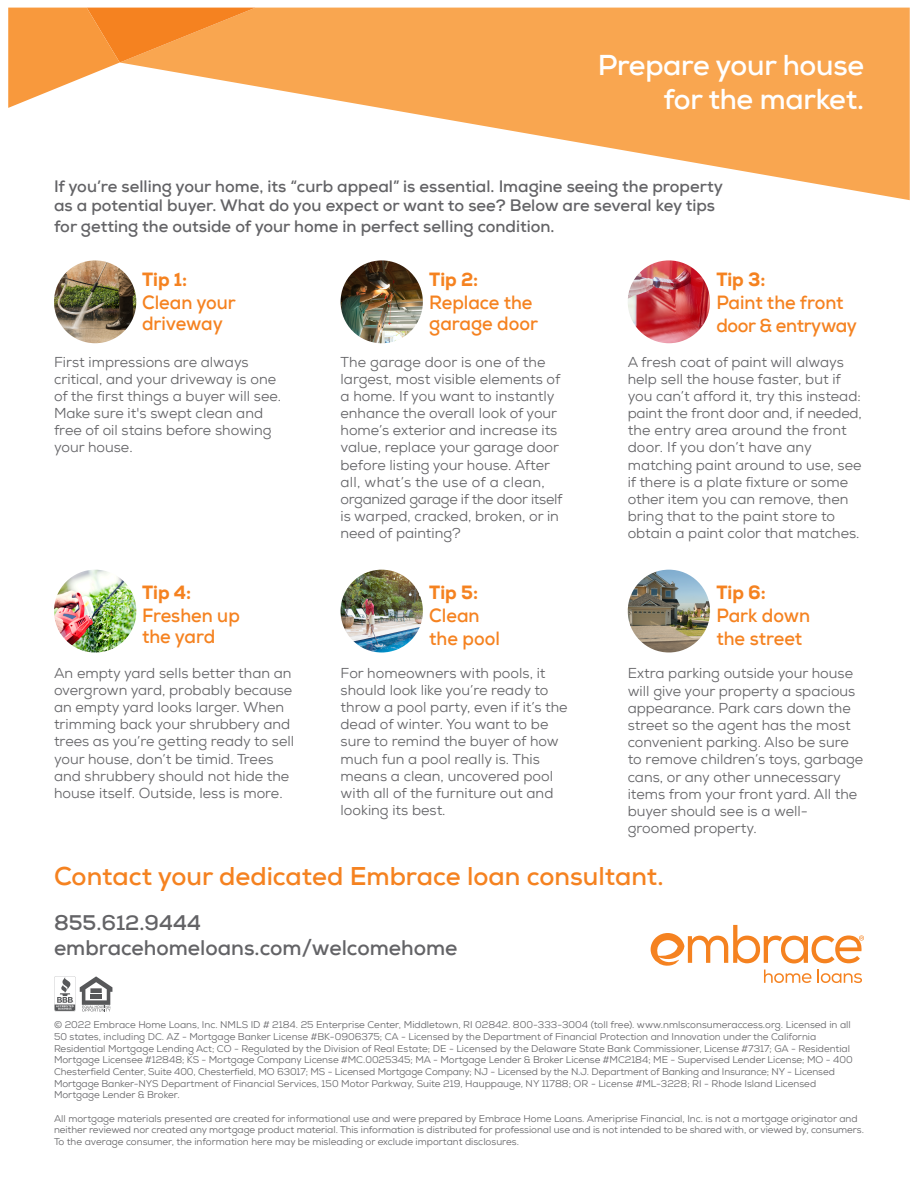
<style>
.page{position:relative;width:918px;height:1188px;background:#fff}
.page>*{position:absolute;margin:0;border:0;box-sizing:border-box;transform-origin:0 0}
.t1{font:700 28.65px/34.3px "Nexa";letter-spacing:-.01em;color:#fff;text-align:right}
.t2{font:700 25.65px "Nexa";color:#f58220}
.t3{font:700 21px/25.3px "Nexa";color:#636366}
.t4{font:700 19.05px/20.7px "Nexa";color:#f58220;scale:.95 1}
.t5{font:800 19.05px "Nexa";color:#f58220;scale:.95 1}
.t6{font:700 16.5px/19.5px "Nexa";color:#636366}
.t7{font:14.25px/17.1px "Nexa";color:#636366}
.t8{font:9.75px/11.7px "Nexa";color:#636366}
</style>
<div class="page">
<svg style="left:256px;top:8px;width:654px;height:192px;fill:#f9a650"></svg>
<svg style="left:8px;top:8px;width:248px;height:100px"></svg>
<img style="left:341px;top:260px;width:82px;height:83px;border-radius:41px">
<img style="left:341px;top:570px;width:82px;height:82px;border-radius:41px">
<img style="left:628px;top:260px;width:82px;height:83px;border-radius:41px">
<img style="left:628px;top:570px;width:82px;height:82px;border-radius:41px">
<img style="left:54px;top:570px;width:82px;height:82px;border-radius:41px">
<img style="left:54px;top:260px;width:82px;height:83px;border-radius:41px">
<svg style="left:651px;top:925px;width:213px;height:58px"></svg>
<svg style="left:54px;top:976px;width:58px;height:36px"></svg>
<h1 class="t1" style="left:598px;top:48px;width:268px">Prepare your house for the market.</h1>
<p class="t6" style="left:54px;top:176px;width:670px">If you’re selling your home, its “curb appeal” is essential. Imagine seeing the property as a potential buyer. What do you expect or want to see? Below are several key tips</p>
<p class="t6" style="left:54px;top:217px;width:502px">for getting the outside of your home in perfect selling condition.</p>
<h3 class="t5" style="left:429px;top:268px;width:53px">Tip 2:</h3>
<h3 class="t4" style="left:429px;top:292px;width:116px">Replace the garage door</h3>
<p class="t7" style="left:341px;top:353px;width:224px">The garage door is one of the largest, most visible elements of a home. If you want to instantly enhance the overall look of your home’s exterior and increase its value, replace your garage door before listing your house. After all, what’s the use of a clean, organized garage if the door itself is warped, cracked, broken, or in need of painting?</p>
<h3 class="t5" style="left:716px;top:268px;width:53px">Tip 3:</h3>
<h3 class="t4" style="left:716px;top:291px;width:150px;line-height:23px">Paint the front door &amp; entryway</h3>
<p class="t7" style="left:628px;top:353px;width:236px">A fresh coat of paint will always help sell the house faster, but if you can’t afford it, try this instead: paint the front door and, if needed, the entry area around the front door. If you don’t have any matching paint around to use, see if there is a plate fixture or some other item you can remove, then bring that to the paint store to obtain a paint color that matches.</p>
<h3 class="t5" style="left:142px;top:268px;width:49px">Tip 1:</h3>
<h3 class="t4" style="left:142px;top:292px;width:100px">Clean your driveway</h3>
<p class="t7" style="left:54px;top:353px;width:229px">First impressions are always critical, and your driveway is one of the first things a buyer will see.<br>Make sure it's swept clean and free of oil stains before showing your house.</p>
<h3 class="t5" style="left:142px;top:580px;width:53px">Tip 4:</h3>
<h3 class="t4" style="left:142px;top:605px;width:104px">Freshen up the yard</h3>
<p class="t7" style="left:54px;top:664px;width:242px">An empty yard sells better than an overgrown yard, probably because an empty yard looks larger. When trimming back your shrubbery and trees as you’re getting ready to sell your house, don’t be timid. Trees and shrubbery should not hide the house itself. Outside, less is more.</p>
<h3 class="t5" style="left:429px;top:580px;width:53px">Tip 5:</h3>
<h3 class="t4" style="left:429px;top:604px;width:76px;line-height:23px">Clean the pool</h3>
<p class="t7" style="left:341px;top:664px;width:229px">For homeowners with pools, it should look like you’re ready to throw a pool party, even if it’s the dead of winter. You want to be sure to remind the buyer of how much fun a pool really is. This means a clean, uncovered pool with all of the furniture out and looking its best.</p>
<h3 class="t5" style="left:716px;top:580px;width:54px">Tip 6:</h3>
<h3 class="t4" style="left:716px;top:604px;width:100px;line-height:23px">Park down the street</h3>
<p class="t7" style="left:628px;top:665px;width:237px">Extra parking outside your house will give your property a spacious appearance. Park cars down the street so the agent has the most convenient parking. Also be sure to remove children’s toys, garbage cans, or any other unnecessary items from your front yard. All the buyer should see is a well&shy;groomed property.</p>
<h2 class="t2" style="left:54px;top:859px;width:611px">Contact your dedicated Embrace loan consultant.</h2>
<h3 class="t3" style="left:54px;top:910px;width:405px">855.612.9444 embracehomeloans.com/welcomehome</h3>
<p class="t8" style="left:54px;top:1019px;width:800px">© 2022 Embrace Home Loans, Inc. NMLS ID # 2184. 25 Enterprise Center, Middletown, RI 02842. 800-333-3004 (toll free). www.nmlsconsumeraccess.org. Licensed in all 50 states, including DC. AZ - Mortgage Banker License #BK-0906375; CA - Licensed by the Department of Financial Protection and Innovation under the California Residential Mortgage Lending Act; CO - Regulated by the Division of Real Estate; DE - Licensed by the Delaware State Bank Commissioner, License #7317; GA - Residential Mortgage Licensee #12848; KS - Mortgage Company License #MC.0025345; MA - Mortgage Lender &amp; Broker License #MC2184; ME - Supervised Lender License; MO - 400<br>Chesterfield Center, Suite 400, Chesterfield, MO 63017; MS - Licensed Mortgage Company; NJ - Licensed by the N.J. Department of Banking and Insurance; NY - Licensed Mortgage Banker-NYS Department of Financial Services, 150 Motor Parkway, Suite 219, Hauppauge, NY 11788; OR - License #ML-3228; RI - Rhode Island Licensed Mortgage Lender &amp; Broker.</p>
<p class="t8" style="left:54px;top:1113px;width:811px">All mortgage materials presented are created for informational use and were prepared by Embrace Home Loans. Ameriprise Financial, Inc. is not a mortgage originator and neither reviewed nor created any mortgage product material. This information is distributed for professional use and is not intended to be shared with, or viewed by, consumers.<br>To the average consumer, the information here may be misleading or exclude important disclosures.</p>
</div>
